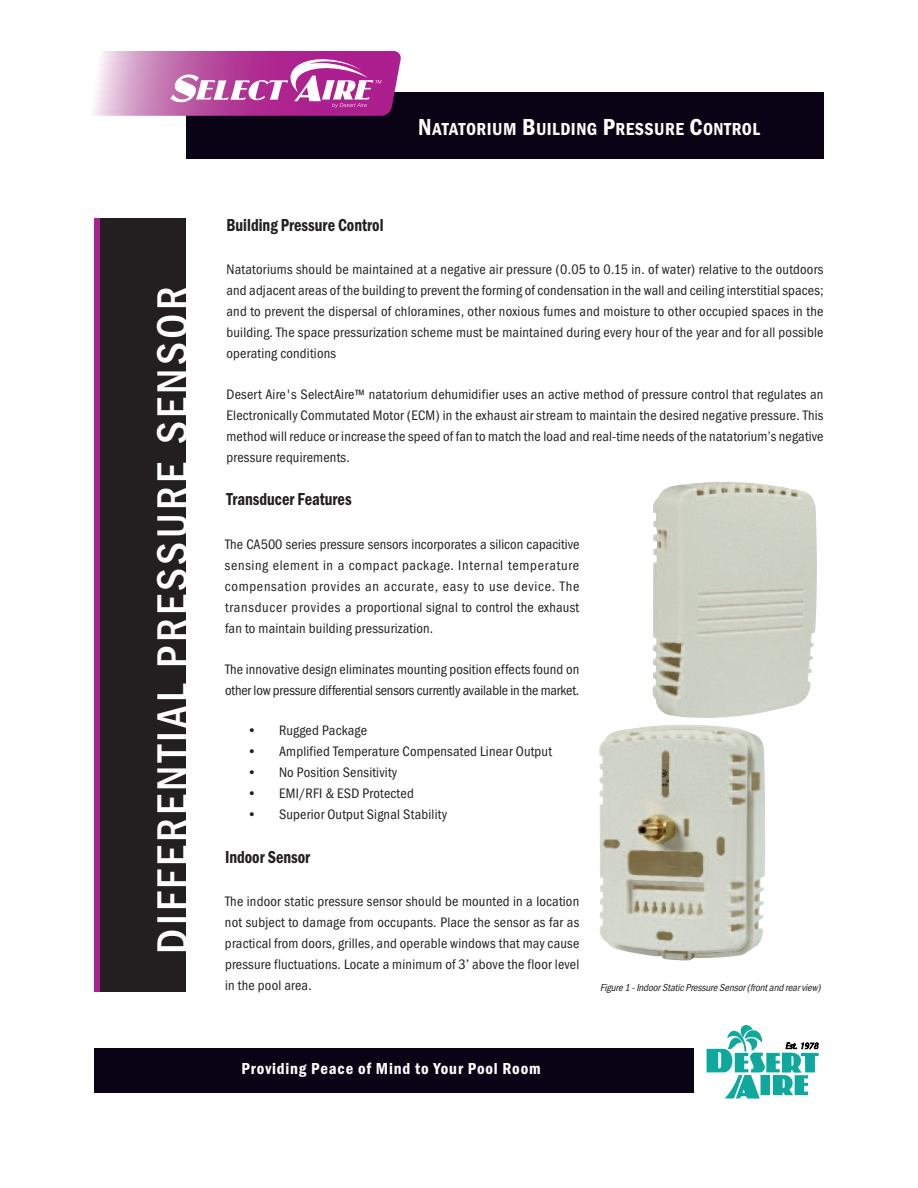
<style>
.page{position:relative;width:918px;height:1188px;background:#fff}
.page>*{position:absolute;margin:0;border:0;box-sizing:border-box;transform-origin:0 0}
.t1{font:500 condensed 45px "Franklin Gothic Itc T";letter-spacing:.075em;color:#fff}
.t2{font:600 condensed 18px "Franklin Gothic Itc T";color:#231f20;scale:.9 1}
.t3{font:600 condensed 18px "Franklin Gothic Itc T";letter-spacing:.025em;color:#fff}
.t4{font:600 condensed 16.5px "Franklin Gothic Itc T";letter-spacing:.05em;color:#fff}
.t5{font:condensed 14.25px/21px "Franklin Gothic Itc T";letter-spacing:.015em;color:#231f20;text-align:justify}
.t6{font:italic condensed 10.5px "Franklin Gothic Itc T";letter-spacing:-.01em;color:#231f20}
.s1{font-size:24px}
</style>
<div class="page">
<div style="left:186px;top:92px;width:638px;height:67px;background:#0a0215"></div>
<svg style="left:93px;top:51px;width:308px;height:65px;background:#c36cb0"></svg>
<svg style="left:707px;top:1025px;width:112px;height:74px"></svg>
<div style="left:94px;top:1048px;width:600px;height:45px;background:#0a0215"></div>
<div style="left:95px;top:218px;width:91px;height:774px;background:#231f20"></div>
<div style="left:94px;top:218px;width:6px;height:773px;background:#a6228e"></div>
<img style="left:599px;top:724px;width:166px;height:236px">
<img style="left:652px;top:482px;width:165px;height:236px">
<h1 class="t1" style="left:146px;top:954px;width:669px;rotate:-90deg">DIFFERENTIAL PRESSURE SENSOR</h1>
<p class="t3" style="left:418px;top:118px;width:344px"><span class="s1">N</span>ATATORIUM <span class="s1">B</span>UILDING <span class="s1">P</span>RESSURE <span class="s1">C</span>ONTROL</p>
<p class="t2" style="left:227px;top:214px;width:176px">Building Pressure Control</p>
<p class="t5" style="left:227px;top:259px;width:599px">Natatoriums should be maintained at a negative air pressure (0.05 to 0.15 in. of water) relative to the outdoors and adjacent areas of the building to prevent the forming of condensation in the wall and ceiling interstitial spaces; and to prevent the dispersal of chloramines, other noxious fumes and moisture to other occupied spaces in the building. The space pressurization scheme must be maintained during every hour of the year and for all possible operating conditions</p>
<p class="t5" style="left:227px;top:384px;width:599px">Desert Aire's SelectAire™ natatorium dehumidifier uses an active method of pressure control that regulates an Electronically Commutated Motor (ECM) in the exhaust air stream to maintain the desired negative pressure. This method will reduce or increase the speed of fan to match the load and real-time needs of the natatorium’s negative pressure requirements.</p>
<p class="t2" style="left:227px;top:489px;width:141px">Transducer Features</p>
<p class="t5" style="left:225px;top:534px;width:356px">The CA500 series pressure sensors incorporates a silicon capacitive sensing element in a compact package. Internal temperature compensation provides an accurate, easy to use device. The transducer provides a proportional signal to control the exhaust fan to maintain building pressurization.</p>
<p class="t5" style="left:225px;top:658px;width:356px">The innovative design eliminates mounting position effects found on other low pressure differential sensors currently available in the market.</p>
<p class="t5" style="left:247px;top:720px;width:121px">• Rugged Package</p>
<p class="t5" style="left:247px;top:741px;width:306px">• Amplified Temperature Compensated Linear Output</p>
<p class="t5" style="left:247px;top:762px;width:152px">• No Position Sensitivity</p>
<p class="t5" style="left:247px;top:783px;width:168px">• EMI/RFI &amp; ESD Protected</p>
<p class="t5" style="left:247px;top:804px;width:201px">• Superior Output Signal Stability</p>
<p class="t2" style="left:225px;top:846px;width:96px">Indoor Sensor</p>
<p class="t5" style="left:225px;top:891px;width:356px">The indoor static pressure sensor should be mounted in a location not subject to damage from occupants. Place the sensor as far as practical from doors, grilles, and operable windows that may cause pressure fluctuations. Locate a minimum of 3’ above the floor level in the pool area.</p>
<p class="t6" style="left:600px;top:981px;width:224px">Figure 1 - Indoor Static Pressure Sensor (front and rear view)</p>
<p class="t4" style="left:242px;top:1059px;width:300px">Providing Peace of Mind to Your Pool Room</p>
</div>
